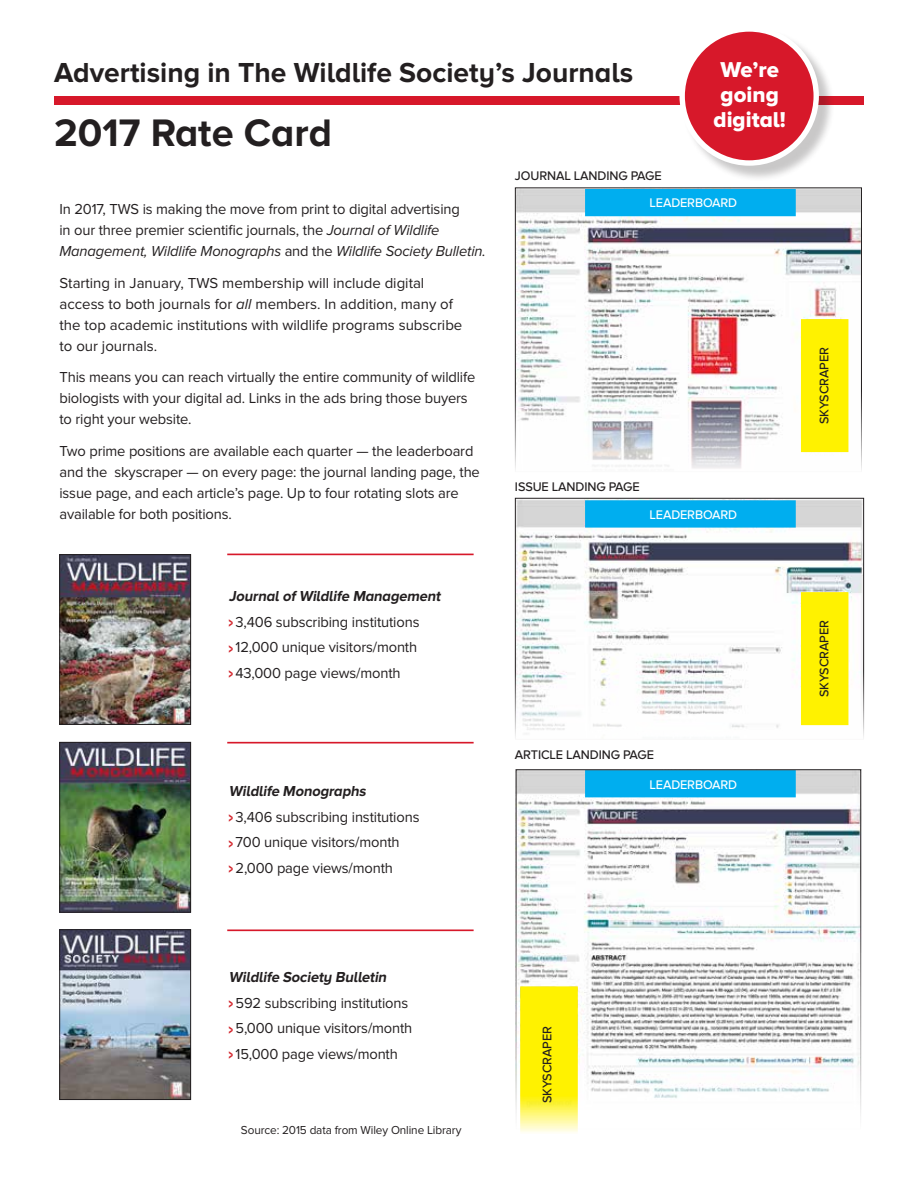
<style>
.page{position:relative;width:918px;height:1188px;background:#fff}
.page>*{position:absolute;margin:0;border:0;box-sizing:border-box;transform-origin:0 0}
.t1{font:700 39.75px "Proxima Nova A";color:#231f20}
.t2{font:700 28.5px "Proxima Nova A";color:#231f20}
.t3{font:22.35px/24.9px "Proxima Nova A Extrabld";color:#fff;text-align:center}
.t4{font:15px/21px "Proxima Nova";letter-spacing:-.01em;color:#231f20}
.t5{font:italic 700 15px "Proxima Nova A";color:#231f20}
.t6{font:500 12.9px "Proxima Nova A";letter-spacing:-.01em;color:#231f20}
.t7{font:500 12.9px "Proxima Nova A";letter-spacing:-.01em;color:#fff}
.t8{font:12px "Proxima Nova";letter-spacing:-.01em;color:#231f20}
.s1{font-style:italic}
.s2{font-family:"Proxima Nova A";font-weight:900;color:#d2232a}
</style>
<div class="page">
<div style="left:54px;top:96px;width:810px;height:9px;background:#d7182a"></div>
<img style="left:515px;top:769px;width:344px;height:184px">
<div style="left:585px;top:770px;width:211px;height:27px;background:#00aeef"></div>
<img style="left:515px;top:953px;width:344px;height:154px">
<img style="left:517px;top:500px;width:345px;height:234px">
<div style="left:515px;top:498px;width:349px;height:242px;border:1px solid #231f20"></div>
<div style="left:801px;top:592px;width:47px;height:133px;background:#fff200"></div>
<div style="left:585px;top:500px;width:211px;height:28px;background:#00aeef;border:4px solid #00aeef"></div>
<img style="left:517px;top:189px;width:343px;height:280px">
<div style="left:515px;top:187px;width:347px;height:285px;border:1px solid #231f20"></div>
<div style="left:801px;top:319px;width:47px;height:133px;background:#fff200"></div>
<div style="left:585px;top:189px;width:211px;height:27px;background:#00aeef"></div>
<img style="left:61px;top:556px;width:128px;height:167px">
<div style="left:59px;top:554px;width:132px;height:171px;border:1px solid #231f20"></div>
<img style="left:61px;top:744px;width:128px;height:166px">
<div style="left:59px;top:742px;width:132px;height:170px;border:1px solid #231f20"></div>
<img style="left:61px;top:931px;width:128px;height:167px">
<div style="left:59px;top:929px;width:132px;height:171px;border:1px solid #231f20"></div>
<div style="left:682px;top:28px;width:154px;height:154px;background:#231f20;opacity:.25"></div>
<div style="left:682px;top:29px;width:134px;height:134px;background:#d7182a;border-radius:50%"></div>
<div style="left:680px;top:26px;width:139px;height:140px;border:5px solid #fff;border-radius:50%"></div>
<hr style="left:227px;top:554px;width:247px;height:1px;background:#d7182a">
<hr style="left:227px;top:742px;width:247px;height:1px;background:#d7182a">
<hr style="left:227px;top:929px;width:247px;height:2px;background:#d7182a">
<div style="left:516px;top:769px;width:345px;height:360px;border:1px solid #231f20"></div>
<svg style="left:520px;top:986px;width:58px;height:147px;background:#fef321"></svg>
<h2 class="t2" style="left:54px;top:56px;width:581px">Advertising in The Wildlife Society’s Journals</h2>
<h1 class="t1" style="left:54px;top:110px;width:280px">2017 Rate Card</h1>
<p class="t6" style="left:515px;top:169px;width:148px">JOURNAL LANDING PAGE</p>
<h3 class="t3" style="left:714px;top:57px;width:74px">We’re going digital!</h3>
<p class="t4" style="left:59px;top:199px;width:428px">In 2017, TWS is making the move from print to digital advertising<br>in our three premier scientific journals, the <span class="s1">Journal of Wildlife<br>Management, Wildlife Monographs</span> and the <span class="s1">Wildlife Society Bulletin.</span></p>
<p class="t4" style="left:59px;top:273px;width:404px">Starting in January, TWS membership will include digital access to both journals for <span class="s1">all</span> members. In addition, many of the top academic institutions with wildlife programs subscribe to our journals.</p>
<p class="t4" style="left:59px;top:367px;width:417px">This means you can reach virtually the entire community of wildlife biologists with your digital ad. Links in the ads bring those buyers to right your website.</p>
<p class="t4" style="left:59px;top:441px;width:422px">Two prime positions are available each quarter — the leaderboard and the skyscraper — on every page: the journal landing page, the issue page, and each article’s page. Up to four rotating slots are available for both positions.</p>
<p class="t5" style="left:229px;top:588px;width:216px">JournalofWildlife Management</p>
<p class="t4" style="left:229px;top:609px;width:192px;line-height:25.5px"><span class="s2">&gt;</span> 3,406 subscribing institutions <span class="s2">&gt;</span> 12,000 unique visitors/month <span class="s2">&gt;</span> 43,000 page views/month</p>
<p class="t5" style="left:229px;top:783px;width:141px">Wildlife Monographs</p>
<p class="t4" style="left:229px;top:804px;width:192px;line-height:25.5px"><span class="s2">&gt;</span> 3,406 subscribing institutions <span class="s2">&gt;</span> 700 unique visitors/month<br><span class="s2">&gt;</span> 2,000 page views/month</p>
<p class="t7" style="left:649px;top:196px;width:89px">LEADERBOARD</p>
<p class="t6" style="left:515px;top:479px;width:126px">ISSUE LANDING PAGE</p>
<p class="t7" style="left:649px;top:507px;width:89px">LEADERBOARD</p>
<p class="t6" style="left:515px;top:747px;width:140px">ARTICLE LANDING PAGE</p>
<p class="t7" style="left:649px;top:777px;width:89px">LEADERBOARD</p>
<p class="t6" style="left:817px;top:424px;width:78px;rotate:-90deg">SKYSCRAPER</p>
<p class="t6" style="left:817px;top:697px;width:78px;rotate:-90deg">SKYSCRAPER</p>
<p class="t5" style="left:229px;top:969px;width:162px">Wildlife Society Bulletin</p>
<p class="t4" style="left:229px;top:990px;width:185px;line-height:25.5px"><span class="s2">&gt;</span> 592 subscribing institutions <span class="s2">&gt;</span> 5,000 unique visitors/month <span class="s2">&gt;</span> 15,000 page views/month</p>
<p class="t8" style="left:241px;top:1123px;width:222px">Source: 2015 data from Wiley Online Library</p>
<p class="t6" style="left:540px;top:1103px;width:78px;rotate:-90deg">SKYSCRAPER</p>
</div>
